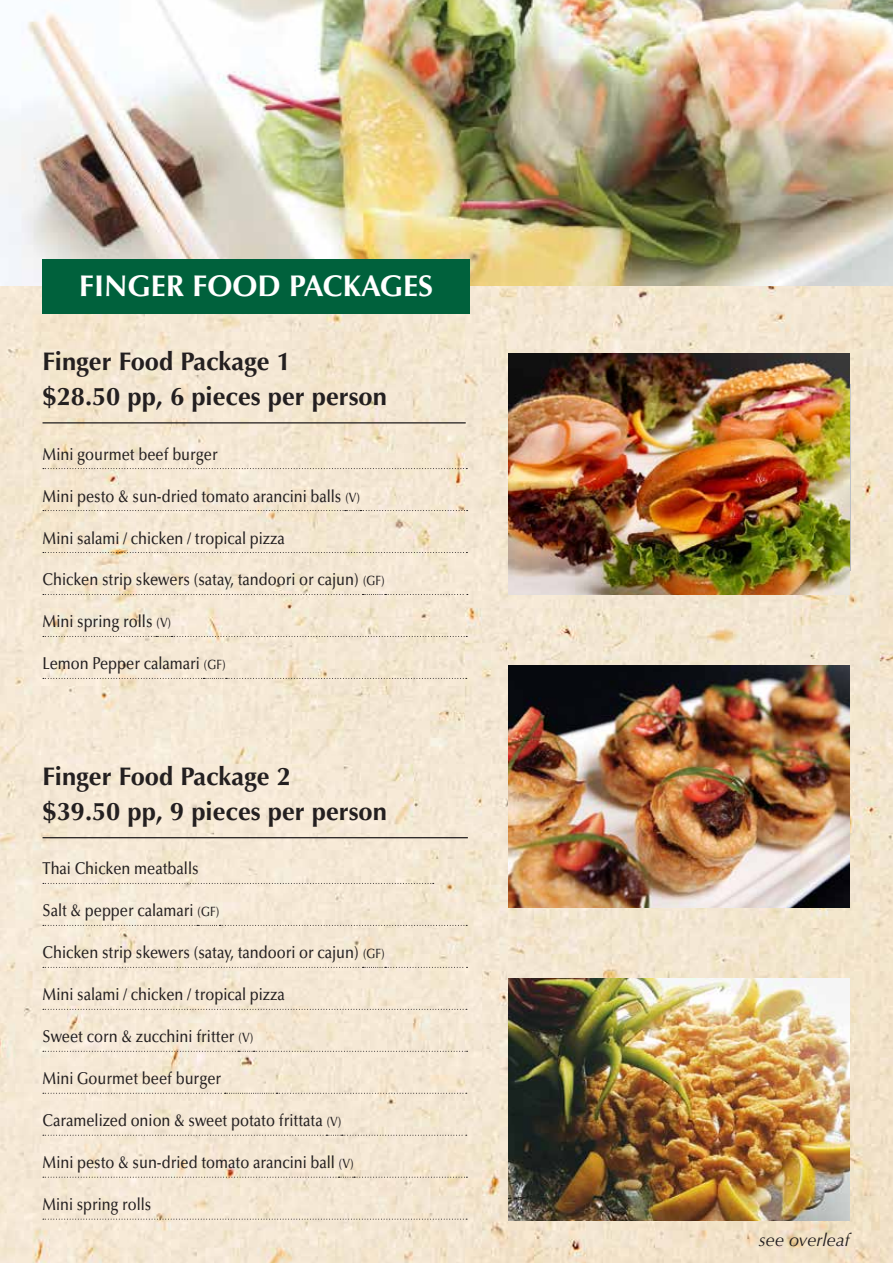
<style>
.page{position:relative;width:893px;height:1263px;background:#fff}
.page>*{position:absolute;margin:0;border:0;box-sizing:border-box;transform-origin:0 0}
.t1{font:700 30px "Optima LT Std";color:#fff}
.t2{font:700 25.5px/34.5px "Optima LT Std";color:#231f20}
.t3{font:italic 18px "Optima LT Std";color:#231f20}
.t4{font:500 17.25px "Optima LT Std";color:#231f20;scale:.85 1}
.t5{font:500 17.25px "Optima LT Std";color:#231f20;scale:.84 1}
.s1{font-size:13.5px}
</style>
<div class="page">
<img style="left:0;top:285px;width:893px;height:978px">
<img style="left:0;top:0;width:893px;height:285px">
<hr style="left:43px;top:422px;width:423px;height:1px;background:#231f20">
<svg style="left:43px;top:468px;width:424px;height:1px"></svg>
<svg style="left:43px;top:510px;width:425px;height:1px"></svg>
<svg style="left:43px;top:552px;width:424px;height:1px"></svg>
<svg style="left:43px;top:594px;width:425px;height:1px"></svg>
<svg style="left:43px;top:636px;width:424px;height:1px"></svg>
<svg style="left:43px;top:678px;width:424px;height:1px"></svg>
<hr style="left:43px;top:837px;width:425px;height:1px;background:#231f20">
<svg style="left:43px;top:883px;width:391px;height:1px"></svg>
<svg style="left:43px;top:925px;width:424px;height:1px"></svg>
<svg style="left:43px;top:967px;width:424px;height:1px"></svg>
<svg style="left:43px;top:1009px;width:424px;height:1px"></svg>
<svg style="left:43px;top:1051px;width:425px;height:1px"></svg>
<svg style="left:43px;top:1093px;width:424px;height:1px"></svg>
<svg style="left:43px;top:1135px;width:424px;height:1px"></svg>
<svg style="left:43px;top:1177px;width:424px;height:1px"></svg>
<svg style="left:43px;top:1219px;width:424px;height:1px"></svg>
<img style="left:508px;top:665px;width:342px;height:242px">
<img style="left:508px;top:353px;width:342px;height:242px">
<div style="left:43px;top:259px;width:427px;height:54px;background:#00613c"></div>
<img style="left:508px;top:979px;width:342px;height:241px">
<h1 class="t1" style="left:79px;top:268px;width:355px">FINGER FOOD PACKAGES</h1>
<h2 class="t2" style="left:43px;top:345px;width:346px">Finger Food Package 1<br>$28.50 pp, 6 pieces per person</h2>
<p class="t4" style="left:43px;top:444px;width:208px">Mini gourmet beef burger</p>
<p class="t4" style="left:43px;top:486px;width:375px">Mini pesto &amp; sun-dried tomato arancini balls <span class="s1">(V)</span></p>
<p class="t4" style="left:43px;top:528px;width:287px">Mini salami / chicken / tropical pizza</p>
<p class="t4" style="left:43px;top:570px;width:404px">Chicken strip skewers (satay, tandoori or cajun) <span class="s1">(GF)</span></p>
<p class="t4" style="left:43px;top:612px;width:153px">Mini spring rolls <span class="s1">(V)</span></p>
<p class="t4" style="left:43px;top:654px;width:217px">Lemon Pepper calamari <span class="s1">(GF)</span></p>
<h2 class="t2" style="left:43px;top:760px;width:346px">Finger Food Package 2<br>$39.50 pp, 9 pieces per person</h2>
<p class="t4" style="left:43px;top:859px;width:185px">Thai Chicken meatballs</p>
<p class="t4" style="left:43px;top:901px;width:210px">Salt &amp; pepper calamari <span class="s1">(GF)</span></p>
<p class="t4" style="left:43px;top:943px;width:404px">Chicken strip skewers (satay, tandoori or cajun) <span class="s1">(GF)</span></p>
<p class="t4" style="left:43px;top:985px;width:287px">Mini salami / chicken / tropical pizza</p>
<p class="t4" style="left:43px;top:1027px;width:250px">Sweet corn &amp; zucchini fritter <span class="s1">(V)</span></p>
<p class="t4" style="left:43px;top:1069px;width:212px">Mini Gourmet beef burger</p>
<p class="t4" style="left:43px;top:1111px;width:354px">Caramelized onion &amp; sweet potato frittata <span class="s1">(V)</span></p>
<p class="t4" style="left:43px;top:1153px;width:368px">Mini pesto &amp; sun-dried tomato arancini ball <span class="s1">(V)</span></p>
<p class="t5" style="left:43px;top:1195px;width:131px">Mini spring rolls</p>
<p class="t3" style="left:759px;top:1230px;width:92px">see overleaf</p>
</div>
